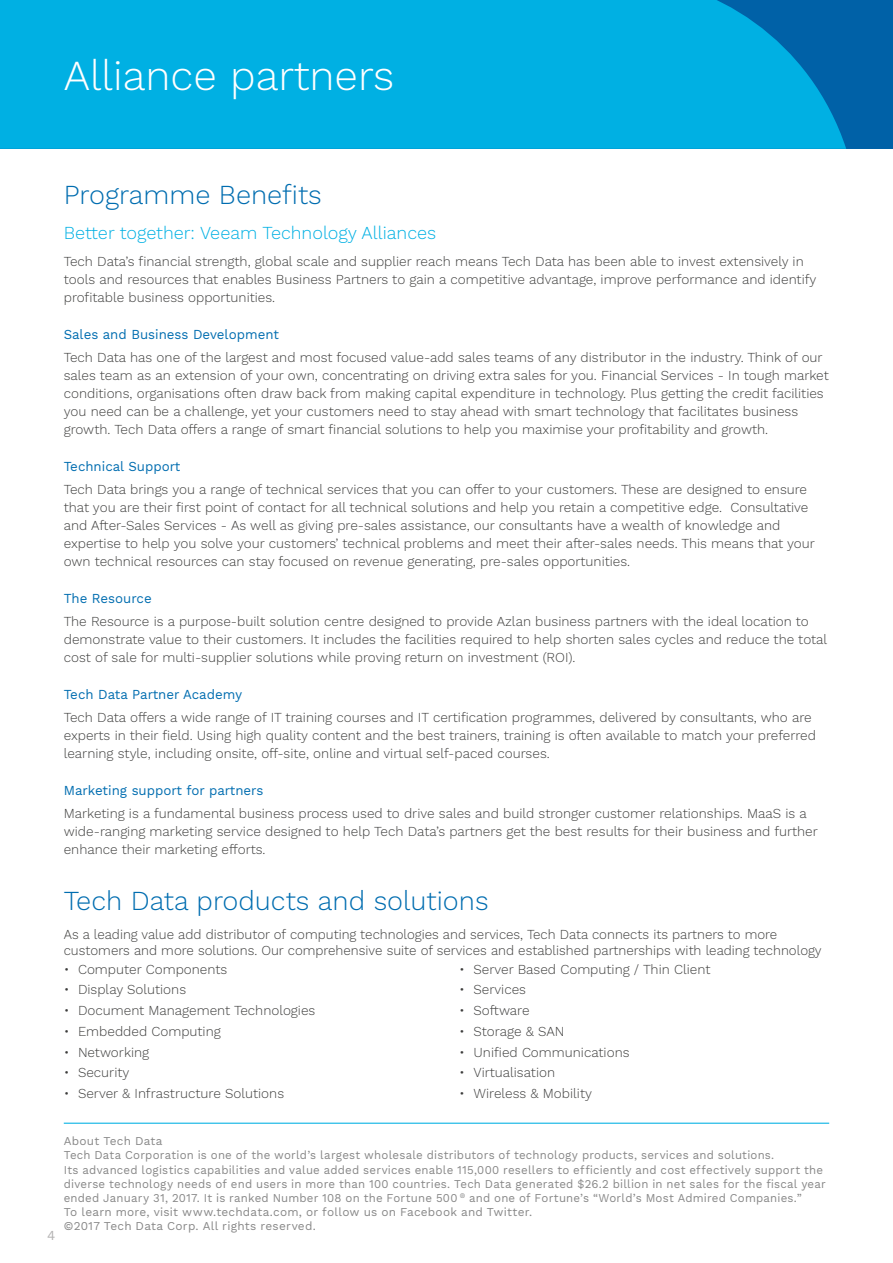
<style>
.page{position:relative;width:893px;height:1263px;background:#fff}
.page>*{position:absolute;margin:0;border:0;box-sizing:border-box;transform-origin:0 0}
.t1{font:300 42px "Work Sans";color:#fff}
.t2{font:300 27px "Work Sans";color:#006db0}
.t3{font:300 18px "Work Sans";color:#00b0e3}
.t4{font:300 13.5px/18px "Work Sans";color:#3c3c3b}
.t5{font:13.5px "Work Sans";color:#b3b2b2}
.t6{font:11.85px/14.1px "Work Sans";letter-spacing:.02em;color:#878787}
.s1{font-weight:400;color:#006db0}
</style>
<div class="page">
<div style="left:0;top:0;width:893px;height:149px;background:#0061a7"></div>
<div style="left:0;top:0;width:846px;height:149px;background:#00b0e3"></div>
<hr style="left:64px;top:1123px;width:765px;height:1px;background:#00b0e3">
<p class="t1" style="left:64px;top:51px;width:332px">Alliance partners</p>
<p class="t2" style="left:64px;top:179px;width:260px">Programme Benefits</p>
<p class="t3" style="left:64px;top:222px;width:374px">Better together: Veeam Technology Alliances</p>
<p class="t4" style="left:64px;top:253px;width:754px">Tech Data’s financial strength, global scale and supplier reach means Tech Data has been able to invest extensively in tools and resources that enables Business Partners to gain a competitive advantage, improve performance and identify profitable business opportunities.</p>
<p class="t4" style="left:64px;top:324px;width:760px;line-height:22.2px"><span class="s1">Sales and Business Development<br></span>Tech Data has one of the largest and most focused value-add sales teams of any distributor in the industry. Think of our</p>
<p class="t4" style="left:64px;top:367px;width:766px">sales team as an extension of your own, concentrating on driving extra sales for you. Financial Services - In tough market conditions, organisations often draw back from making capital expenditure in technology. Plus getting the credit facilities you need can be a challenge, yet your customers need to stay ahead with smart technology that facilitates business growth. Tech Data offers a range of smart financial solutions to help you maximise your profitability and growth.</p>
<p class="t4" style="left:64px;top:456px;width:745px;line-height:22.2px"><span class="s1">Technical Support<br></span>Tech Data brings you a range of technical services that you can offer to your customers. These are designed to ensure</p>
<p class="t4" style="left:64px;top:499px;width:753px">that you are their first point of contact for all technical solutions and help you retain a competitive edge. Consultative and After-Sales Services - As well as giving pre-sales assistance, our consultants have a wealth of knowledge and expertise to help you solve your customers’ technical problems and meet their after-sales needs. This means that your own technical resources can stay focused on revenue generating, pre-sales opportunities.</p>
<p class="t4" style="left:64px;top:588px;width:747px;line-height:22.2px"><span class="s1">The Resource<br></span>The Resource is a purpose-built solution centre designed to provide Azlan business partners with the ideal location to</p>
<p class="t4" style="left:64px;top:631px;width:765px">demonstrate value to their customers. It includes the facilities required to help shorten sales cycles and reduce the total cost of sale for multi-supplier solutions while proving return on investment (ROI).</p>
<p class="t4" style="left:64px;top:684px;width:749px;line-height:22.2px"><span class="s1">Tech Data Partner Academy<br></span>Tech Data offers a wide range of IT training courses and IT certification programmes, delivered by consultants, who are</p>
<p class="t4" style="left:64px;top:727px;width:754px">experts in their field. Using high quality content and the best trainers, training is often available to match your preferred learning style, including onsite, off-site, online and virtual self-paced courses.</p>
<p class="t4" style="left:64px;top:780px;width:745px;line-height:22.2px"><span class="s1">Marketing support for partners<br></span>Marketing is a fundamental business process used to drive sales and build stronger customer relationships. MaaS is a</p>
<p class="t4" style="left:64px;top:823px;width:756px">wide-ranging marketing service designed to help Tech Data’s partners get the best results for their business and further enhance their marketing efforts.</p>
<p class="t2" style="left:64px;top:885px;width:426px">Tech Data products and solutions</p>
<p class="t4" style="left:64px;top:927px;width:759px;line-height:16.5px">As a leading value add distributor of computing technologies and services, Tech Data connects its partners to more customers and more solutions. Our comprehensive suite of services and established partnerships with leading technology</p>
<p class="t4" style="left:64px;top:960px;width:165px">• Computer Components</p>
<p class="t4" style="left:64px;top:981px;width:124px">• Display Solutions</p>
<p class="t4" style="left:64px;top:1002px;width:253px">• Document Management Technologies</p>
<p class="t4" style="left:64px;top:1023px;width:158px">• Embedded Computing</p>
<p class="t4" style="left:64px;top:1043px;width:87px">• Networking</p>
<p class="t4" style="left:64px;top:1064px;width:67px">• Security</p>
<p class="t4" style="left:64px;top:1085px;width:222px">• Server &amp; Infrastructure Solutions</p>
<p class="t4" style="left:459px;top:960px;width:253px">• Server Based Computing / Thin Client</p>
<p class="t4" style="left:459px;top:981px;width:68px">• Services</p>
<p class="t4" style="left:459px;top:1002px;width:72px">• Software</p>
<p class="t4" style="left:459px;top:1023px;width:107px">• Storage &amp; SAN</p>
<p class="t4" style="left:459px;top:1043px;width:172px">• Unified Communications</p>
<p class="t4" style="left:459px;top:1064px;width:97px">• Virtualisation</p>
<p class="t4" style="left:459px;top:1085px;width:134px">• Wireless &amp; Mobility</p>
<p class="t5" style="left:47px;top:1227px;width:10px">4</p>
<p class="t6" style="left:64px;top:1135px;width:764px">About Tech Data<br>Tech Data Corporation is one of the world’s largest wholesale distributors of technology products, services and solutions.<br>Its advanced logistics capabilities and value added services enable 115,000 resellers to efficiently and cost effectively support the diverse technology needs of end users in more than 100 countries. Tech Data generated $26.2 billion in net sales for the fiscal year ended January 31, 2017. It is ranked Number 108 on the Fortune 500 <sup>®</sup> and one of Fortune’s “World’s Most Admired Companies.”<br>To learn more, visit www.techdata.com, or follow us on Facebook and Twitter.<br>©2017 Tech Data Corp. All rights reserved.</p>
</div>
